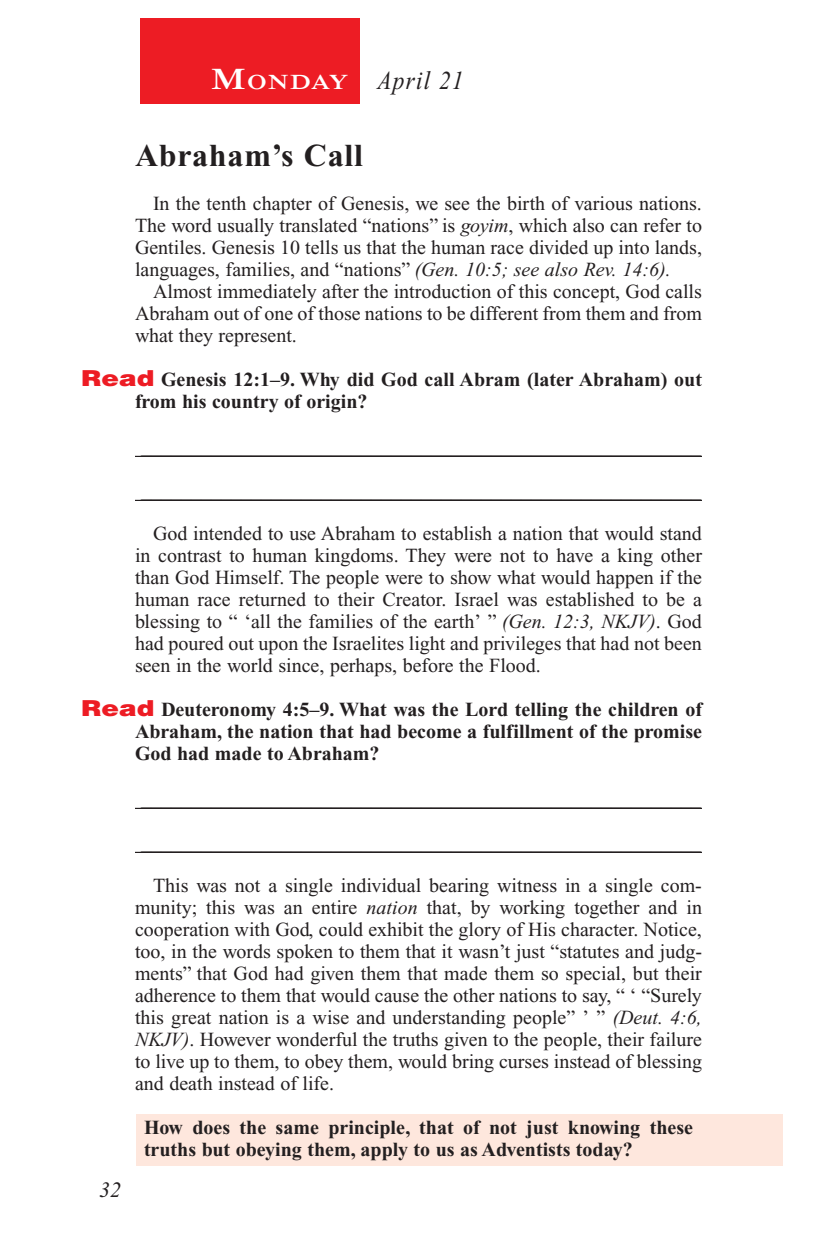
<style>
.page{position:relative;width:819px;height:1260px;background:#fff}
.page>*{position:absolute;margin:0;border:0;box-sizing:border-box;transform-origin:0 0}
.Head{font:700 32px "Times New Roman PS Std";letter-spacing:.025em;color:#231f20}
.Lesson_Dates{font:italic 26px "Times New Roman PS Std";letter-spacing:.05em;color:#231f20;scale:.9 1}
.t1{font:italic 22px "Times New Roman PS Std";color:#231f20}
.Daily_Header{font:600 21px "Times NRMT Std";letter-spacing:.045em;color:#fff;scale:1.1 1}
.Body{font:20px/22px "Times New Roman PS Std";color:#231f20;text-align:justify}
.Blank_Lines{font:20px "Times New Roman PS Std";color:#231f20}
.Question{font:700 20px/22px "Times New Roman PS Std";color:#231f20}
.x-screened_box-text{font:700 20px/22px "Times New Roman PS Std";color:#231f20}
.s1{font-size:30px}
.s2{font-style:italic}
.s3{font-family:"Helvetica LT Std";font-weight:900;font-size:22px;color:#ed1c24}
</style>
<div class="page">
<div style="left:140px;top:18px;width:220px;height:86px;background:#ed1c24"></div>
<div style="left:137px;top:1115px;width:646px;height:51px;background:#fee7dd"></div>
<hr style="left:135px;top:456px;width:567px;height:1px;background:#231f20">
<hr style="left:135px;top:500px;width:567px;height:1px;background:#231f20">
<hr style="left:135px;top:808px;width:567px;height:1px;background:#231f20">
<hr style="left:135px;top:852px;width:567px;height:1px;background:#231f20">
<p class="Daily_Header" style="left:211px;top:70px;width:127px"><span class="s1">M</span>ONDAY</p>
<p class="Lesson_Dates" style="left:378px;top:66px;width:97px">April 21</p>
<p class="Head" style="left:135px;top:138px;width:230px">Abraham’s Call</p>
<p class="Body" style="left:135px;top:193px;width:569px;text-indent:18px">In the tenth chapter of Genesis, we see the birth of various nations.<br>The word usually translated “nations” is <span class="s2">goyim</span>, which also can refer to Gentiles. Genesis 10 tells us that the human race divided up into lands, languages, families, and “nations” <span class="s2">(Gen. 10:5; see also Rev. 14:6).</span></p>
<p class="Body" style="left:135px;top:281px;width:568px;text-indent:18px">Almost immediately after the introduction of this concept, God calls Abraham out of one of those nations to be different from them and from what they represent.</p>
<p class="Question" style="left:135px;top:369px;width:569px;text-indent:-54px"><span class="s3">Read</span> Genesis 12:1–9. Why did God call Abram (later Abraham) out from his country of origin?</p>
<p class="Blank_Lines" style="left:141px;top:437px;width:561px">________________________________________________________</p>
<p class="Blank_Lines" style="left:141px;top:481px;width:561px">________________________________________________________</p>
<p class="Body" style="left:135px;top:523px;width:569px;text-indent:18px">God intended to use Abraham to establish a nation that would stand in contrast to human kingdoms. They were not to have a king other than God Himself. The people were to show what would happen if the human race returned to their Creator. Israel was established to be a blessing to “ ‘all the families of the earth’ ” <span class="s2">(Gen. 12:3, NKJV)</span>. God had poured out upon the Israelites light and privileges that had not been seen in the world since, perhaps, before the Flood.</p>
<p class="Question" style="left:135px;top:699px;width:569px;text-align:justify;text-indent:-54px"><span class="s3">Read</span> Deuteronomy 4:5–9. What was the Lord telling the children of Abraham, the nation that had become a fulfillment of the promise God had made to Abraham?</p>
<p class="Blank_Lines" style="left:141px;top:789px;width:561px">________________________________________________________</p>
<p class="t1" style="left:99px;top:1178px;width:23px">32</p>
<p class="Blank_Lines" style="left:141px;top:833px;width:561px">________________________________________________________</p>
<p class="Body" style="left:135px;top:875px;width:569px;text-indent:18px">This was not a single individual bearing witness in a single com&shy;munity; this was an entire <span class="s2">nation</span> that, by working together and in cooperation with God, could exhibit the glory of His character. Notice, too, in the words spoken to them that it wasn’t just “statutes and judg&shy;ments” that God had given them that made them so special, but their adherence to them that would cause the other nations to say, “ ‘ “Surely this great nation is a wise and understanding people” ’ ” <span class="s2">(Deut. 4:6, NKJV)</span>. However wonderful the truths given to the people, their failure to live up to them, to obey them, would bring curses instead of blessing and death instead of life.</p>
<p class="x-screened_box-text" style="left:144px;top:1117px;width:551px">How does the same principle, that of not just knowing these truths but obeying them, apply to us as Adventists today?</p>
</div>
